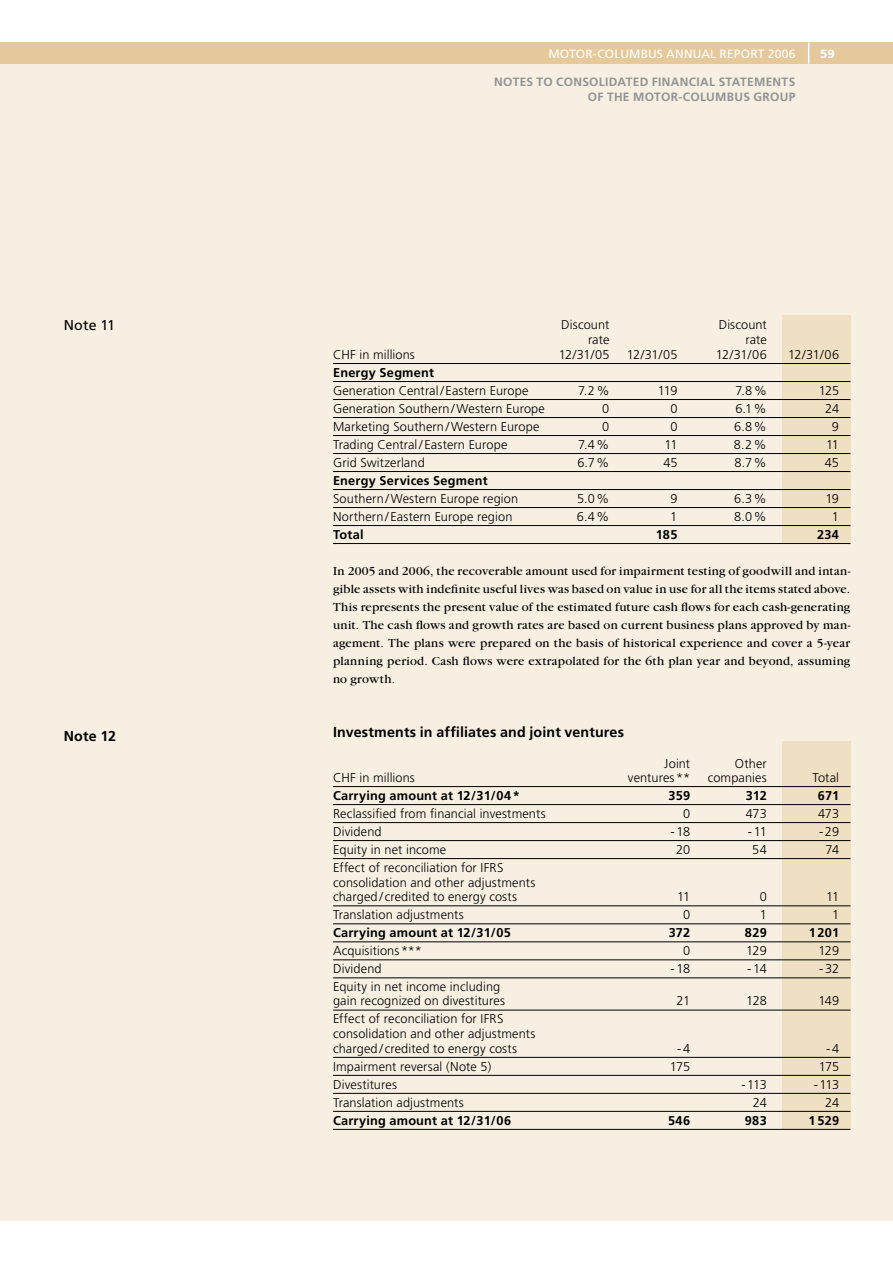
<style>
.page{position:relative;width:893px;height:1263px;background:#fff}
.page>*{position:absolute;margin:0;border:0;box-sizing:border-box;transform-origin:0 0}
.t1{font:700 14.25px "Frutiger";letter-spacing:.015em;color:#000}
.t2{font:14.25px "Frutiger";color:#000}
.t3{font:300 12.75px/14.5px "Frutiger";letter-spacing:.01em;color:#000}
.t4{font:12.75px/18px "Garamond";letter-spacing:.02em;color:#000;text-align:justify}
.t5{font:700 12.75px "Frutiger";letter-spacing:.015em;color:#000}
.t6{font:700 12px/15px "Frutiger";letter-spacing:.025em;color:#929395;text-align:right}
.t7{font:12px "Frutiger";letter-spacing:.015em;color:#fff}
.t8{font:900 12px "Frutiger";color:#fff}
</style>
<div class="page">
<div style="left:0;top:64px;width:893px;height:1156px;background:#f7efe1"></div>
<div style="left:0;top:42px;width:893px;height:22px;background:#e5c99b"></div>
<svg style="left:808px;top:42px;width:1px;height:22px"></svg>
<div style="left:782px;top:741px;width:68px;height:388px;background:#efdfc3"></div>
<div style="left:782px;top:315px;width:68px;height:228px;background:#efdfc3"></div>
<hr style="left:333px;top:363px;width:517px;height:1px;background:#000">
<hr style="left:333px;top:381px;width:517px;height:1px;background:#000">
<hr style="left:333px;top:399px;width:517px;height:1px;background:#000">
<hr style="left:333px;top:417px;width:517px;height:1px;background:#000">
<hr style="left:333px;top:435px;width:517px;height:1px;background:#000">
<hr style="left:333px;top:453px;width:517px;height:1px;background:#000">
<hr style="left:333px;top:471px;width:517px;height:1px;background:#000">
<hr style="left:333px;top:489px;width:517px;height:1px;background:#000">
<hr style="left:333px;top:507px;width:517px;height:1px;background:#000">
<hr style="left:333px;top:525px;width:517px;height:1px;background:#000">
<hr style="left:333px;top:543px;width:517px;height:1px;background:#000">
<hr style="left:333px;top:786px;width:517px;height:1px;background:#000">
<hr style="left:333px;top:804px;width:517px;height:1px;background:#000">
<hr style="left:333px;top:822px;width:517px;height:1px;background:#000">
<hr style="left:333px;top:840px;width:517px;height:1px;background:#000">
<hr style="left:333px;top:858px;width:517px;height:1px;background:#000">
<hr style="left:333px;top:905px;width:517px;height:1px;background:#000">
<hr style="left:333px;top:923px;width:517px;height:1px;background:#000">
<hr style="left:333px;top:941px;width:517px;height:1px;background:#000">
<hr style="left:333px;top:959px;width:517px;height:1px;background:#000">
<hr style="left:333px;top:977px;width:517px;height:1px;background:#000">
<hr style="left:333px;top:1010px;width:517px;height:1px;background:#000">
<hr style="left:333px;top:1057px;width:517px;height:1px;background:#000">
<hr style="left:333px;top:1075px;width:517px;height:1px;background:#000">
<hr style="left:333px;top:1093px;width:517px;height:1px;background:#000">
<hr style="left:333px;top:1111px;width:517px;height:1px;background:#000">
<hr style="left:333px;top:1129px;width:517px;height:1px;background:#000">
<p class="t2" style="left:64px;top:317px;width:53px">N OTE 11</p>
<p class="t1" style="left:64px;top:728px;width:54px">N ote 12</p>
<p class="t7" style="left:548px;top:47px;width:249px">MOTOR-COLUMBUS ANNUAL REPORT 2006</p>
<p class="t8" style="left:820px;top:46px;width:8px">59</p>
<p class="t6" style="left:494px;top:74px;width:303px">Notes to Consolidated Financial Statem ents of th e Motor-Columbus Group</p>
<p class="t3" style="left:561px;top:317px;width:91px">D iscount D</p>
<p class="t3" style="left:727px;top:317px;width:41px">iscount</p>
<p class="t3" style="left:588px;top:332px;width:23px">rate</p>
<p class="t3" style="left:745px;top:332px;width:23px">rate</p>
<p class="t3" style="left:333px;top:347px;width:83px">CHF in millions</p>
<p class="t3" style="left:559px;top:347px;width:52px">12/31/05</p>
<p class="t3" style="left:627px;top:347px;width:52px">12/31/05</p>
<p class="t3" style="left:716px;top:347px;width:53px">12/31/06</p>
<p class="t3" style="left:788px;top:347px;width:53px">12/31/06</p>
<p class="t5" style="left:333px;top:365px;width:102px">Energy Segment</p>
<p class="t3" style="left:333px;top:383px;width:197px">Generation Central/ Eastern Europe</p>
<p class="t3" style="left:578px;top:383px;width:33px">7.2%</p>
<p class="t3" style="left:658px;top:383px;width:21px">119</p>
<p class="t3" style="left:735px;top:383px;width:33px">7.8%</p>
<p class="t3" style="left:819px;top:383px;width:22px">125</p>
<p class="t3" style="left:333px;top:401px;width:213px">Generation Southern/Western Europe</p>
<p class="t3" style="left:602px;top:401px;width:9px">0</p>
<p class="t3" style="left:670px;top:401px;width:9px">0</p>
<p class="t3" style="left:735px;top:401px;width:33px">6.1%</p>
<p class="t3" style="left:825px;top:401px;width:15px">24</p>
<p class="t3" style="left:333px;top:419px;width:208px">Marketing Southern/Western Europe</p>
<p class="t3" style="left:602px;top:419px;width:9px">0</p>
<p class="t3" style="left:670px;top:419px;width:9px">0</p>
<p class="t3" style="left:734px;top:419px;width:34px">6.8%</p>
<p class="t3" style="left:832px;top:419px;width:9px">9</p>
<p class="t3" style="left:333px;top:437px;width:176px">Trading Central/ Eastern Europe</p>
<p class="t3" style="left:578px;top:437px;width:33px">7.4%</p>
<p class="t3" style="left:664px;top:437px;width:15px">11</p>
<p class="t3" style="left:734px;top:437px;width:34px">8.2%</p>
<p class="t3" style="left:826px;top:437px;width:15px">11</p>
<p class="t3" style="left:333px;top:455px;width:93px">Grid Switzerland</p>
<p class="t3" style="left:577px;top:455px;width:34px">6.7%</p>
<p class="t3" style="left:663px;top:455px;width:16px">45</p>
<p class="t3" style="left:735px;top:455px;width:34px">8.7%</p>
<p class="t3" style="left:825px;top:455px;width:16px">45</p>
<p class="t5" style="left:333px;top:473px;width:156px">Energy Services Segment</p>
<p class="t3" style="left:333px;top:491px;width:187px">Southern/Western Europe region</p>
<p class="t3" style="left:577px;top:491px;width:34px">5.0%</p>
<p class="t3" style="left:670px;top:491px;width:9px">9</p>
<p class="t3" style="left:734px;top:491px;width:34px">6.3%</p>
<p class="t3" style="left:825px;top:491px;width:15px">19</p>
<p class="t3" style="left:333px;top:509px;width:181px">Northern/ Eastern Europe region</p>
<p class="t3" style="left:577px;top:509px;width:34px">6.4%</p>
<p class="t3" style="left:670px;top:509px;width:9px">1</p>
<p class="t3" style="left:734px;top:509px;width:34px">8.0%</p>
<p class="t3" style="left:832px;top:509px;width:9px">1</p>
<p class="t5" style="left:333px;top:527px;width:32px">Total</p>
<p class="t5" style="left:656px;top:527px;width:23px">185</p>
<p class="t5" style="left:817px;top:527px;width:23px">234</p>
<p class="t4" style="left:333px;top:562px;width:519px">In 2005 and 2006, the recoverable amount used for impairment testing of goodwill and intan&shy;gible assets with indefinite useful lives was based on value in use for all the items stated above.<br>This represents the present value of the estimated future cash flows for each cash-generating unit. The cash flows and growth rates are based on current business plans approved by man&shy;agement. The plans were prepared on the basis of historical experience and cover a 5-year planning period. Cash flows were extrapolated for the 6th plan year and beyond, assuming no growth.</p>
<p class="t1" style="left:333px;top:724px;width:292px">Investments in affiliates and joint ventures</p>
<p class="t3" style="left:664px;top:756px;width:27px">Joint</p>
<p class="t3" style="left:735px;top:756px;width:33px">Other</p>
<p class="t3" style="left:333px;top:770px;width:83px">CHF in millions</p>
<p class="t3" style="left:628px;top:770px;width:64px">ventures**</p>
<p class="t3" style="left:708px;top:770px;width:61px">companies</p>
<p class="t3" style="left:812px;top:770px;width:28px">Total</p>
<p class="t5" style="left:333px;top:788px;width:188px">Carrying amount at 12/31/04*</p>
<p class="t5" style="left:669px;top:788px;width:23px">359</p>
<p class="t5" style="left:746px;top:788px;width:23px">312</p>
<p class="t5" style="left:818px;top:788px;width:23px">671</p>
<p class="t3" style="left:333px;top:806px;width:214px">Reclassified from financial investments</p>
<p class="t3" style="left:683px;top:806px;width:9px">0</p>
<p class="t3" style="left:746px;top:806px;width:22px">473</p>
<p class="t3" style="left:818px;top:806px;width:22px">473</p>
<p class="t3" style="left:333px;top:824px;width:50px">Dividend</p>
<p class="t3" style="left:670px;top:824px;width:21px">-18</p>
<p class="t3" style="left:748px;top:824px;width:21px">-11</p>
<p class="t3" style="left:819px;top:824px;width:22px">-29</p>
<p class="t3" style="left:333px;top:842px;width:115px">Equity in net income</p>
<p class="t3" style="left:676px;top:842px;width:16px">20</p>
<p class="t3" style="left:752px;top:842px;width:16px">54</p>
<p class="t3" style="left:826px;top:842px;width:15px">74</p>
<p class="t3" style="left:333px;top:860px;width:204px">Effect of reconciliation for IFRS consolidation and other adjustments charged/ credited to energy costs</p>
<p class="t3" style="left:677px;top:889px;width:15px">11</p>
<p class="t3" style="left:760px;top:889px;width:9px">0</p>
<p class="t3" style="left:826px;top:889px;width:15px">11</p>
<p class="t3" style="left:333px;top:907px;width:132px">Translation adjustments</p>
<p class="t3" style="left:683px;top:907px;width:9px">0</p>
<p class="t3" style="left:760px;top:907px;width:9px">1</p>
<p class="t3" style="left:832px;top:907px;width:9px">1</p>
<p class="t5" style="left:333px;top:925px;width:179px">Carrying amount at 12/31/05</p>
<p class="t5" style="left:669px;top:925px;width:23px">372</p>
<p class="t5" style="left:745px;top:925px;width:23px">829</p>
<p class="t5" style="left:809px;top:925px;width:32px">1201</p>
<p class="t3" style="left:333px;top:943px;width:90px">Acquisitions***</p>
<p class="t3" style="left:683px;top:943px;width:9px">0</p>
<p class="t3" style="left:746px;top:943px;width:22px">129</p>
<p class="t3" style="left:818px;top:943px;width:22px">129</p>
<p class="t3" style="left:333px;top:961px;width:50px">Dividend</p>
<p class="t3" style="left:670px;top:961px;width:21px">-18</p>
<p class="t3" style="left:747px;top:961px;width:21px">-14</p>
<p class="t3" style="left:819px;top:961px;width:22px">-32</p>
<p class="t3" style="left:333px;top:980px;width:173px">Equity in net income including gain recognized on divestitures</p>
<p class="t3" style="left:676px;top:994px;width:15px">21</p>
<p class="t3" style="left:746px;top:994px;width:22px">128</p>
<p class="t3" style="left:818px;top:994px;width:22px">149</p>
<p class="t3" style="left:333px;top:1012px;width:204px">Effect of reconciliation for IFRS consolidation and other adjustments charged/ credited to energy costs</p>
<p class="t3" style="left:677px;top:1041px;width:15px">-4</p>
<p class="t3" style="left:826px;top:1041px;width:15px">-4</p>
<p class="t3" style="left:333px;top:1059px;width:160px">Impairment reversal (Note 5)</p>
<p class="t3" style="left:670px;top:1059px;width:22px">175</p>
<p class="t3" style="left:819px;top:1059px;width:22px">175</p>
<p class="t3" style="left:333px;top:1077px;width:65px">Divestitures</p>
<p class="t3" style="left:741px;top:1077px;width:27px">- 113</p>
<p class="t3" style="left:814px;top:1077px;width:27px">- 113</p>
<p class="t3" style="left:333px;top:1095px;width:132px">Translation adjustments</p>
<p class="t3" style="left:753px;top:1095px;width:15px">24</p>
<p class="t3" style="left:825px;top:1095px;width:15px">24</p>
<p class="t5" style="left:333px;top:1113px;width:180px">Carrying amount at 12/31/06</p>
<p class="t5" style="left:668px;top:1113px;width:24px">546</p>
<p class="t5" style="left:745px;top:1113px;width:23px">983</p>
<p class="t5" style="left:809px;top:1113px;width:32px">1529</p>
</div>
